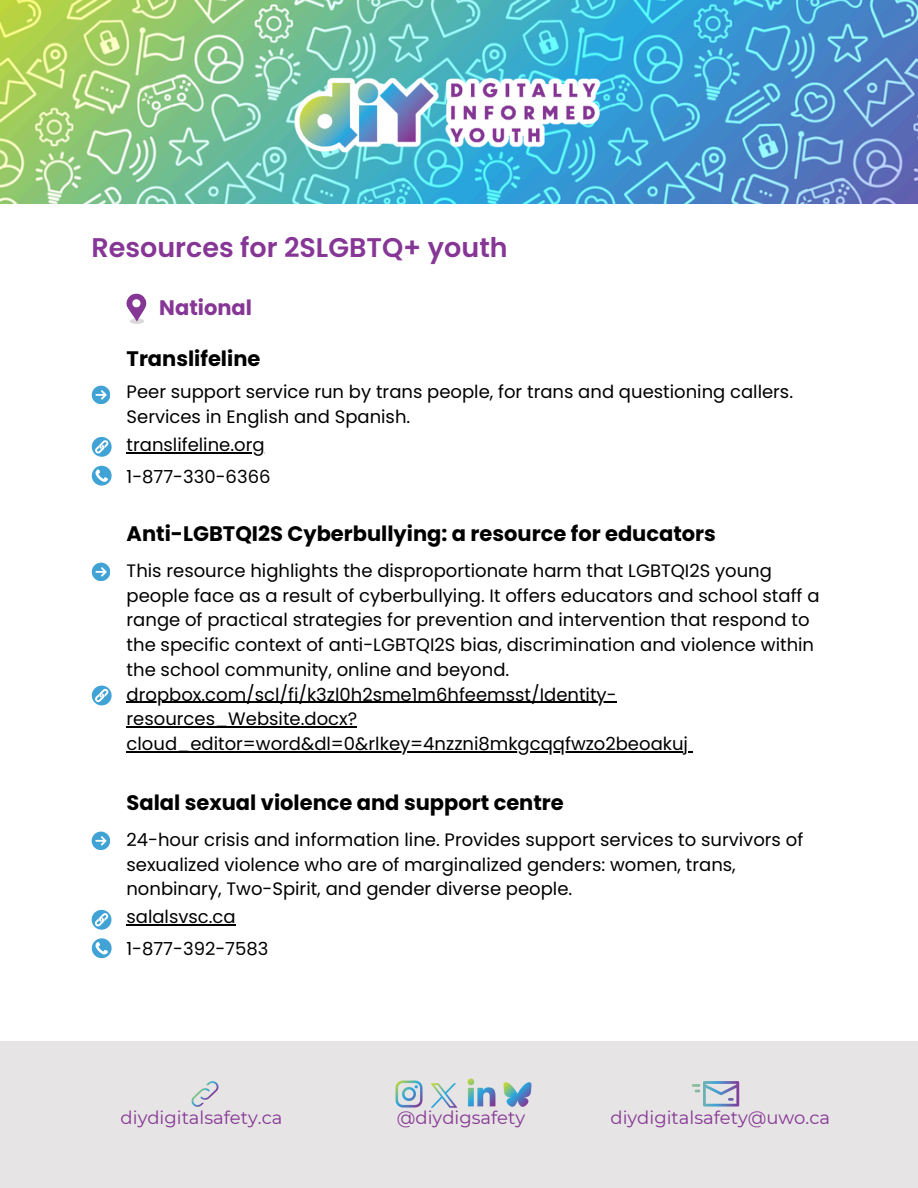
<style>
.page{position:relative;width:918px;height:1188px;background:#fff}
.page>*{position:absolute;margin:0;border:0;box-sizing:border-box;transform-origin:0 0}
.t1{font:600 27px "Poppins";color:#863695}
.t2{font:700 21px "Poppins";color:#000}
.t3{font:700 21px "Poppins";color:#863695}
.t4{font:18px/24.8px "Poppins";color:#000}
.t5{font:18px "Montserrat";color:#863695}
</style>
<div class="page">
<img style="left:0;top:0;width:918px;height:204px">
<div style="left:0;top:1042px;width:918px;height:146px;background:#e6e4e4"></div>
<img style="left:289px;top:64px;width:315px;height:91px">
<svg style="left:126px;top:293px;width:20px;height:31px"></svg>
<hr style="left:127px;top:452px;width:138px;height:2px;background:#000">
<svg style="left:92px;top:386px;width:18px;height:18px"></svg>
<svg style="left:92px;top:437px;width:20px;height:20px"></svg>
<svg style="left:92px;top:466px;width:20px;height:20px"></svg>
<hr style="left:127px;top:702px;width:490px;height:1px;background:#000">
<hr style="left:127px;top:726px;width:230px;height:2px;background:#000">
<hr style="left:127px;top:751px;width:561px;height:1px;background:#000">
<svg style="left:92px;top:563px;width:18px;height:18px"></svg>
<svg style="left:92px;top:686px;width:20px;height:19px"></svg>
<hr style="left:126px;top:925px;width:110px;height:1px;background:#000">
<svg style="left:92px;top:832px;width:18px;height:18px"></svg>
<svg style="left:92px;top:910px;width:19px;height:20px"></svg>
<svg style="left:92px;top:938px;width:20px;height:20px"></svg>
<img style="left:191px;top:1081px;width:28px;height:26px">
<img style="left:395px;top:1080px;width:28px;height:28px">
<svg style="left:692px;top:1081px;width:47px;height:26px"></svg>
<img style="left:430px;top:1083px;width:28px;height:25px">
<img style="left:467px;top:1078px;width:29px;height:29px">
<img style="left:503px;top:1082px;width:29px;height:25px">
<p class="t1" style="left:91px;top:228px;width:418px">Resources for 2SLGBTQ+ youth</p>
<p class="t3" style="left:159px;top:293px;width:94px">National</p>
<h2 class="t2" style="left:127px;top:344px;width:135px">Translifeline</h2>
<p class="t4" style="left:127px;top:380px;width:668px">Peer support service run by trans people, for trans and questioning callers.<br>Services in English and Spanish.</p>
<p class="t4" style="left:127px;top:433px;width:140px">translifeline.org</p>
<p class="t4" style="left:127px;top:464px;width:145px">1-877-330-6366</p>
<h2 class="t2" style="left:127px;top:519px;width:591px">Anti-LGBTQI2S Cyberbullying: a resource for educators</h2>
<p class="t4" style="left:127px;top:558px;width:694px">This resource highlights the disproportionate harm that LGBTQI2S young people face as a result of cyberbullying. It offers educators and school staff a range of practical strategies for prevention and intervention that respond to the specific context of anti-LGBTQI2S bias, discrimination and violence within the school community, online and beyond.</p>
<p class="t4" style="left:127px;top:682px;width:492px">dropbox.com/scl/fi/k3zl0h2sme1m6hfeemsst/Identity&shy;resources_Website.docx?</p>
<p class="t4" style="left:127px;top:731px;width:563px">cloud_editor=word&amp;dl=0&amp;rlkey=4nzzni8mkgcqqfwzo2beoakuj</p>
<p class="t2" style="left:127px;top:788px;width:439px">Salal sexual violence and support centre</p>
<p class="t4" style="left:126px;top:827px;width:678px">24-hour crisis and information line. Provides support services to survivors of sexualized violence who are of marginalized genders: women, trans, nonbinary, Two-Spirit, and gender diverse people.</p>
<h2 class="t4" style="left:126px;top:905px;width:111px">salalsvsc.ca</h2>
<p class="t4" style="left:126px;top:936px;width:143px">1-877-392-7583</p>
<p class="t5" style="left:121px;top:1107px;width:163px">diydigitalsafety.ca</p>
<p class="t5" style="left:397px;top:1107px;width:130px">@diydigsafety</p>
<h1 class="t5" style="left:611px;top:1107px;width:221px">diydigitalsafety@uwo.ca</h1>
</div>
